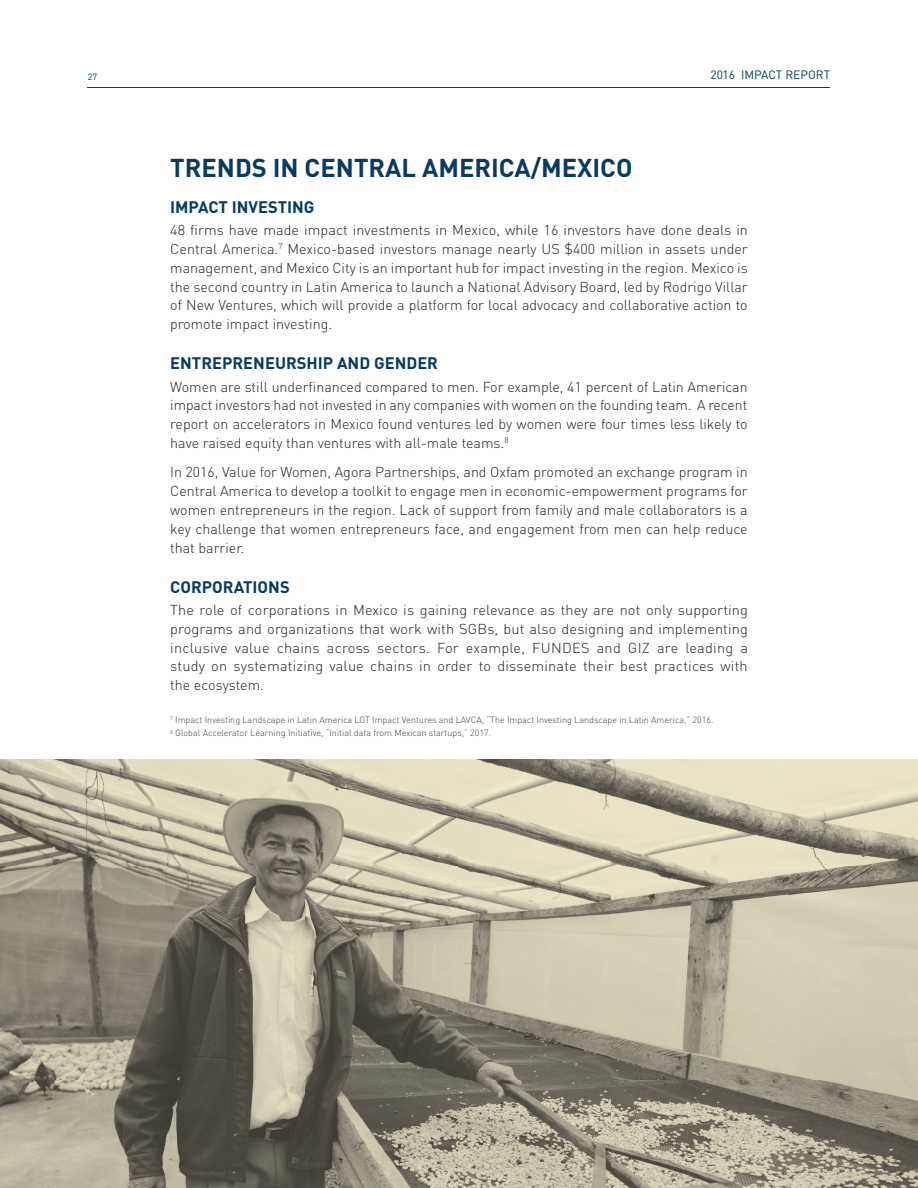
<style>
.page{position:relative;width:918px;height:1188px;background:#fff}
.page>*{position:absolute;margin:0;border:0;box-sizing:border-box;transform-origin:0 0}
.t1{font:700 25.5px "DIN";color:#093a5f}
.t2{font:700 16.5px "DIN";color:#093a5f}
.t3{font:300 14.25px/18.8px "DIN";color:#231f20;text-align:justify}
.t4{font:12px "DIN";color:#093a5f}
.t5{font:300 9px/13.8px "DIN";color:#3e3e3f}
.t6{font:9px "DIN";color:#093a5f}
</style>
<div class="page">
<hr style="left:88px;top:88px;width:742px;height:1px;background:#093a5f">
<img style="left:0;top:760px;width:918px;height:428px">
<p class="t6" style="left:88px;top:71px;width:11px">27</p>
<p class="t4" style="left:711px;top:68px;width:121px">2016 IMPACT REPORT</p>
<h1 class="t1" style="left:170px;top:151px;width:464px">TRENDS IN CENTRAL AMERICA/MEXICO</h1>
<p class="t2" style="left:170px;top:196px;width:146px">IMPACT INVESTING</p>
<p class="t3" style="left:170px;top:221px;width:579px">48 firms have made impact investments in Mexico, while 16 investors have done deals in Central America.<sup>7</sup> Mexico-based investors manage nearly US $400 million in assets under management, and Mexico City is an important hub for impact investing in the region. Mexico is the second country in Latin America to launch a National Advisory Board, led by Rodrigo Villar of New Ventures, which will provide a platform for local advocacy and collaborative action to promote impact investing.</p>
<p class="t2" style="left:170px;top:353px;width:269px">ENTREPRENEURSHIP AND GENDER</p>
<p class="t3" style="left:170px;top:377px;width:579px">Women are still underfinanced compared to men. For example, 41 percent of Latin American impact investors had not invested in any companies with women on the founding team. A recent report on accelerators in Mexico found ventures led by women were four times less likely to have raised equity than ventures with all-male teams.<sup>8</sup></p>
<p class="t3" style="left:170px;top:463px;width:579px">In 2016, Value for Women, Agora Partnerships, and Oxfam promoted an exchange program in Central America to develop a toolkit to engage men in economic-empowerment programs for women entrepreneurs in the region. Lack of support from family and male collaborators is a key challenge that women entrepreneurs face, and engagement from men can help reduce that barrier.</p>
<p class="t2" style="left:170px;top:576px;width:121px">CORPORATIONS</p>
<p class="t3" style="left:170px;top:600px;width:579px">The role of corporations in Mexico is gaining relevance as they are not only supporting programs and organizations that work with SGBs, but also designing and implementing inclusive value chains across sectors. For example, FUNDES and GIZ are leading a study on systematizing value chains in order to disseminate their best practices with the ecosystem.</p>
<p class="t5" style="left:170px;top:712px;width:545px"><sup>7</sup> Impact Investing Landscape in Latin America LGT Impact Ventures and LAVCA, “The Impact Investing Landscape in Latin America,” 2016.<br><sup>8</sup> Global Accelerator Learning Initiative, “Initial data from Mexican startups,” 2017.</p>
</div>
